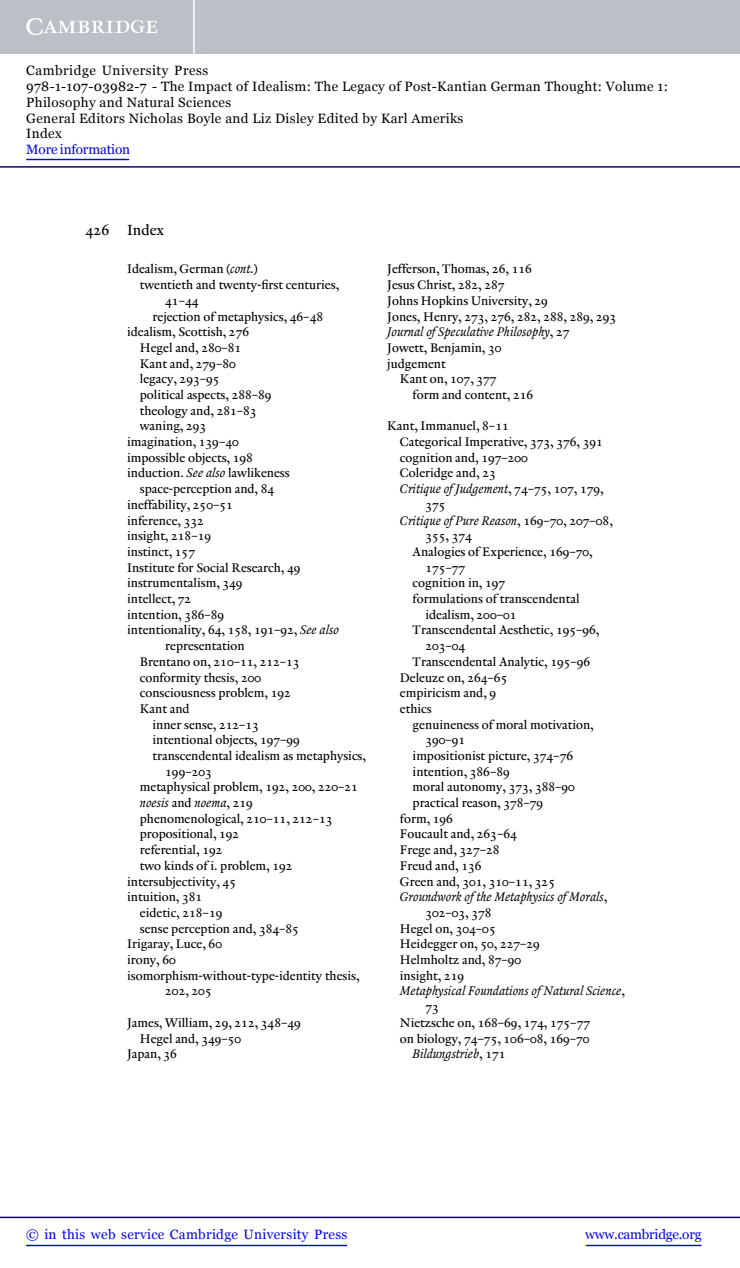
<style>
.page{position:relative;width:740px;height:1268px;background:#fff}
.page>*{position:absolute;margin:0;border:0;box-sizing:border-box;transform-origin:0 0}
.t1{font:15px "Renard No 2";color:#000}
.t2{font:13.5px/15.9px "Georgia";letter-spacing:.025em;color:#000}
.t3{font:13.5px "Georgia";letter-spacing:.025em;color:#0000f1}
.t4{font:13.5px "Georgia";letter-spacing:-.015em;color:#0000f1}
.t5{font:13.5px "Georgia";letter-spacing:-.01em;color:#0000f1}
.t6{font:12.75px "Renard No 2";color:#000}
.t7{font:italic 12.75px "Renard No 2";color:#000}
.s1{font-style:italic}
.s2{font-style:normal}
</style>
<div class="page">
<div style="left:0;top:0;width:740px;height:54px;background:#bac0c6"></div>
<svg style="left:26px;top:18px;width:132px;height:17px"></svg>
<hr style="left:193px;top:0;width:2px;height:54px;background:#fff">
<hr style="left:0;top:166px;width:740px;height:2px;background:#150666">
<hr style="left:586px;top:1244px;width:115px;height:2px;background:#0000f1">
<hr style="left:0;top:1216px;width:740px;height:2px;background:#150666">
<hr style="left:26px;top:1244px;width:321px;height:2px;background:#0000f1">
<hr style="left:26px;top:159px;width:103px;height:1px;background:#0000f1">
<p class="t2" style="left:26px;top:62px;width:643px">Cambridge University Press<br>978-1-107-03982-7 - The Impact of Idealism: The Legacy of Post-Kantian German Thought: Volume 1:<br>Philosophy and Natural Sciences<br>General Editors Nicholas Boyle and Liz Disley Edited by Karl Ameriks<br>Index</p>
<p class="t5" style="left:26px;top:142px;width:105px">More information</p>
<p class="t1" style="left:86px;top:224px;width:80px">426 Index</p>
<p class="t6" style="left:127px;top:264px;width:132px">Idealism, German (<span class="s1">cont.</span>)</p>
<p class="t6" style="left:140px;top:279px;width:201px">twentieth and twenty-first centuries,</p>
<p class="t6" style="left:165px;top:295px;width:35px">41–44</p>
<p class="t6" style="left:153px;top:311px;width:172px">rejection of metaphysics, 46–48</p>
<p class="t6" style="left:127px;top:327px;width:123px">idealism, Scottish, 276</p>
<p class="t6" style="left:140px;top:342px;width:103px">Hegel and, 280–81</p>
<p class="t6" style="left:140px;top:358px;width:97px">Kant and, 279–80</p>
<p class="t6" style="left:140px;top:374px;width:81px">legacy, 293–95</p>
<p class="t6" style="left:140px;top:389px;width:133px">political aspects, 288–89</p>
<p class="t6" style="left:140px;top:405px;width:118px">theology and, 281–83</p>
<p class="t6" style="left:140px;top:421px;width:68px">waning, 293</p>
<p class="t6" style="left:127px;top:436px;width:113px">imagination, 139–40</p>
<p class="t6" style="left:127px;top:452px;width:127px">impossible objects, 198</p>
<p class="t6" style="left:127px;top:468px;width:164px">induction. <span class="s1">See also</span> lawlikeness</p>
<p class="t6" style="left:140px;top:483px;width:136px">space-perception and, 84</p>
<p class="t6" style="left:127px;top:499px;width:107px">ineffability, 250–51</p>
<p class="t6" style="left:127px;top:515px;width:78px">inference, 332</p>
<p class="t6" style="left:127px;top:531px;width:85px">insight, 218–19</p>
<p class="t6" style="left:127px;top:546px;width:69px">instinct, 157</p>
<p class="t6" style="left:127px;top:562px;width:175px">Institute for Social Research, 49</p>
<p class="t6" style="left:127px;top:578px;width:117px">instrumentalism, 349</p>
<p class="t6" style="left:127px;top:593px;width:66px">intellect, 72</p>
<p class="t6" style="left:127px;top:609px;width:99px">intention, 386–89</p>
<p class="t6" style="left:127px;top:625px;width:213px">intentionality, 64, 158, 191–92, <span class="s1">See also</span></p>
<p class="t6" style="left:165px;top:640px;width:81px">representation</p>
<p class="t6" style="left:140px;top:656px;width:161px">Brentano on, 210–11, 212–13</p>
<p class="t6" style="left:140px;top:672px;width:123px">conformity thesis, 200</p>
<p class="t6" style="left:140px;top:687px;width:152px">consciousness problem, 192</p>
<p class="t6" style="left:140px;top:703px;width:51px">Kant and</p>
<p class="t6" style="left:153px;top:719px;width:108px">inner sense, 212–13</p>
<p class="t6" style="left:153px;top:735px;width:149px">intentional objects, 197–99</p>
<p class="t6" style="left:153px;top:750px;width:215px">transcendental idealism as metaphysics,</p>
<p class="t6" style="left:165px;top:766px;width:48px">199–203</p>
<p class="t6" style="left:140px;top:782px;width:220px">metaphysical problem, 192, 200, 220–21</p>
<p class="t7" style="left:140px;top:797px;width:114px">noesis <span class="s2">and</span> noema<span class="s2">, 219</span></p>
<p class="t6" style="left:140px;top:813px;width:194px">phenomenological, 210–11, 212–13</p>
<p class="t6" style="left:140px;top:829px;width:101px">propositional, 192</p>
<p class="t6" style="left:140px;top:844px;width:84px">referential, 192</p>
<p class="t6" style="left:140px;top:860px;width:154px">two kinds of i. problem, 192</p>
<p class="t6" style="left:127px;top:876px;width:110px">intersubjectivity, 45</p>
<p class="t6" style="left:127px;top:891px;width:77px">intuition, 381</p>
<p class="t6" style="left:140px;top:907px;width:84px">eidetic, 218–19</p>
<p class="t6" style="left:140px;top:923px;width:161px">sense perception and, 384–85</p>
<p class="t6" style="left:127px;top:939px;width:96px">Irigaray, Luce, 60</p>
<p class="t6" style="left:127px;top:954px;width:50px">irony, 60</p>
<p class="t6" style="left:127px;top:970px;width:234px">isomorphism-without-type-identity thesis,</p>
<p class="t6" style="left:165px;top:986px;width:48px">202, 205</p>
<p class="t6" style="left:127px;top:1017px;width:175px">James, William, 29, 212, 348–49</p>
<p class="t6" style="left:140px;top:1033px;width:103px">Hegel and, 349–50</p>
<p class="t6" style="left:127px;top:1048px;width:51px">Japan, 36</p>
<p class="t6" style="left:387px;top:264px;width:146px">Jefferson, Thomas, 26, 116</p>
<p class="t6" style="left:387px;top:279px;width:119px">Jesus Christ, 282, 287</p>
<p class="t6" style="left:387px;top:295px;width:162px">Johns Hopkins University, 29</p>
<p class="t6" style="left:387px;top:311px;width:230px">Jones, Henry, 273, 276, 282, 288, 289, 293</p>
<p class="t7" style="left:387px;top:326px;width:184px">Journal of Speculative Philosophy<span class="s2">, 27</span></p>
<p class="t6" style="left:387px;top:342px;width:116px">Jowett, Benjamin, 30</p>
<p class="t6" style="left:387px;top:358px;width:60px">judgement</p>
<p class="t6" style="left:400px;top:374px;width:98px">Kant on, 107, 377</p>
<p class="t6" style="left:413px;top:389px;width:122px">form and content, 216</p>
<p class="t6" style="left:387px;top:421px;width:123px">Kant, Immanuel, 8–11</p>
<p class="t6" style="left:400px;top:436px;width:204px">Categorical Imperative, 373, 376, 391</p>
<p class="t6" style="left:400px;top:452px;width:130px">cognition and, 197–200</p>
<p class="t6" style="left:400px;top:468px;width:97px">Coleridge and, 23</p>
<p class="t7" style="left:400px;top:483px;width:205px">Critique of Judgement<span class="s2">, 74–75, 107, 179,</span></p>
<p class="t6" style="left:425px;top:499px;width:22px">375</p>
<p class="t7" style="left:400px;top:515px;width:214px">Critique of Pure Reason<span class="s2">, 169–70, 207–08,</span></p>
<p class="t6" style="left:425px;top:531px;width:48px">355, 374</p>
<p class="t6" style="left:413px;top:546px;width:181px">Analogies of Experience, 169–70,</p>
<p class="t6" style="left:425px;top:562px;width:41px">175–77</p>
<p class="t6" style="left:413px;top:578px;width:94px">cognition in, 197</p>
<p class="t6" style="left:413px;top:593px;width:168px">formulations of transcendental</p>
<p class="t6" style="left:425px;top:609px;width:93px">idealism, 200–01</p>
<p class="t6" style="left:413px;top:625px;width:188px">Transcendental Aesthetic, 195–96,</p>
<p class="t6" style="left:425px;top:640px;width:41px">203–04</p>
<p class="t6" style="left:413px;top:656px;width:179px">Transcendental Analytic, 195–96</p>
<p class="t6" style="left:400px;top:672px;width:109px">Deleuze on, 264–65</p>
<p class="t6" style="left:400px;top:687px;width:98px">empiricism and, 9</p>
<p class="t6" style="left:400px;top:703px;width:33px">ethics</p>
<p class="t6" style="left:413px;top:719px;width:182px">genuineness of moral motivation,</p>
<p class="t6" style="left:425px;top:735px;width:41px">390–91</p>
<p class="t6" style="left:413px;top:750px;width:162px">impositionist picture, 374–76</p>
<p class="t6" style="left:413px;top:766px;width:99px">intention, 386–89</p>
<p class="t6" style="left:413px;top:782px;width:164px">moral autonomy, 373, 388–90</p>
<p class="t6" style="left:413px;top:797px;width:132px">practical reason, 378–79</p>
<p class="t6" style="left:400px;top:813px;width:55px">form, 196</p>
<p class="t6" style="left:400px;top:829px;width:118px">Foucault and, 263–64</p>
<p class="t6" style="left:400px;top:844px;width:101px">Frege and, 327–28</p>
<p class="t6" style="left:400px;top:860px;width:83px">Freud and, 136</p>
<p class="t6" style="left:400px;top:876px;width:157px">Green and, 301, 310–11, 325</p>
<p class="t7" style="left:400px;top:891px;width:209px">Groundwork of the Metaphysics of Morals<span class="s2">,</span></p>
<p class="t6" style="left:425px;top:907px;width:68px">302–03, 378</p>
<p class="t6" style="left:400px;top:923px;width:97px">Hegel on, 304–05</p>
<p class="t6" style="left:400px;top:939px;width:142px">Heidegger on, 50, 227–29</p>
<p class="t6" style="left:400px;top:954px;width:123px">Helmholtz and, 87–90</p>
<p class="t6" style="left:400px;top:970px;width:66px">insight, 219</p>
<p class="t7" style="left:400px;top:985px;width:226px">Metaphysical Foundations of Natural Science<span class="s2">,</span></p>
<p class="t6" style="left:425px;top:1001px;width:15px">73</p>
<p class="t6" style="left:400px;top:1017px;width:192px">Nietzsche on, 168–69, 174, 175–77</p>
<p class="t6" style="left:400px;top:1033px;width:191px">on biology, 74–75, 106–08, 169–70</p>
<p class="t7" style="left:413px;top:1048px;width:94px">Bildungstrieb<span class="s2">, 171</span></p>
<p class="t3" style="left:26px;top:1227px;width:323px">© in this web service Cambridge University Press</p>
<p class="t4" style="left:585px;top:1227px;width:118px">www.cambridge.org</p>
</div>
